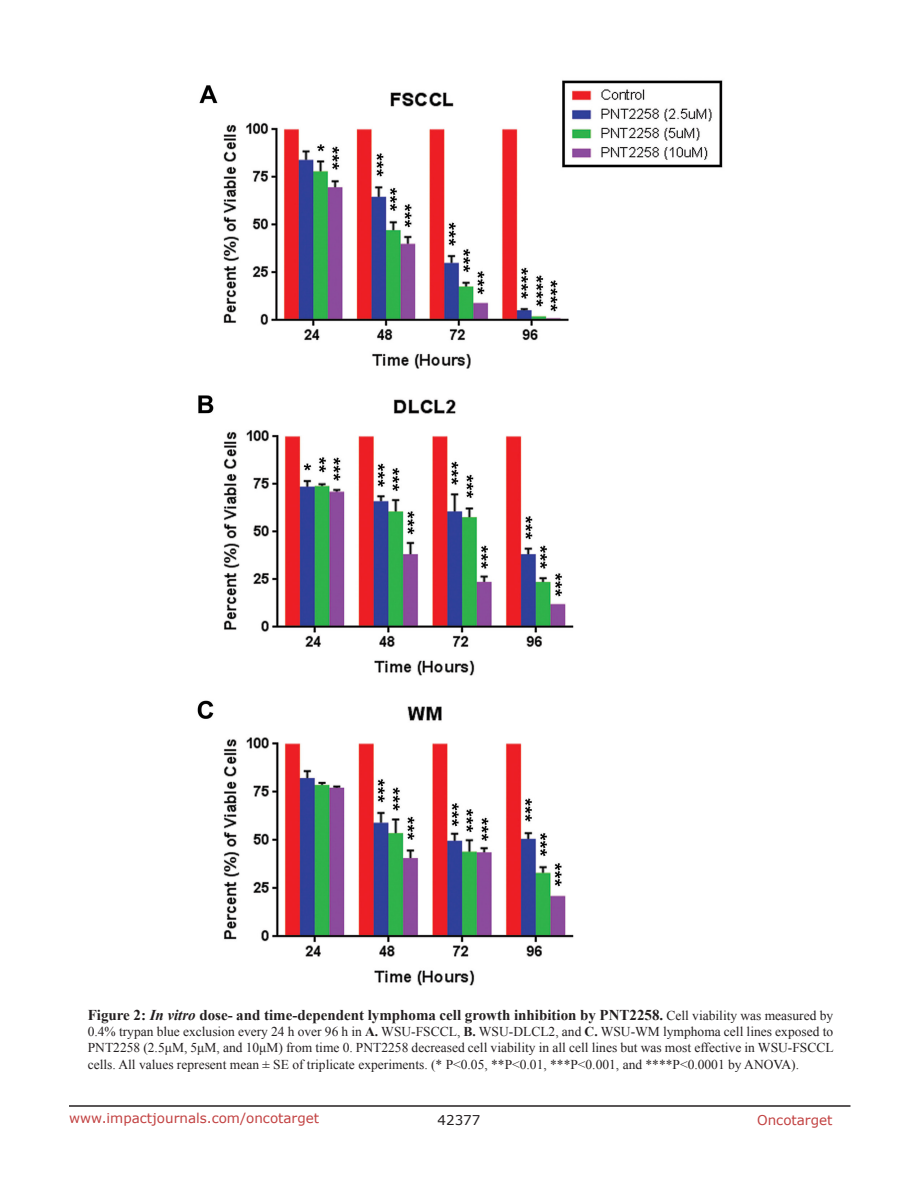
<style>
.page{position:relative;width:918px;height:1188px;background:#fff}
.page>*{position:absolute;margin:0;border:0;box-sizing:border-box;transform-origin:0 0}
.t1{font:700 15px "Times New Roman";color:#231f20}
.t2{font:13.5px/16.2px "Times New Roman";color:#231f20;text-align:justify}
.t3{font:13.5px "Verdana";color:#c24141}
.t4{font:13.5px "Verdana";color:#231f20}
.s1{font-style:italic}
.s2{font-weight:400;font-size:13.5px}
.s3{font-weight:700}
</style>
<div class="page">
<hr style="left:69px;top:1105px;width:781px;height:2px;background:#231f20">
<img style="left:197px;top:80px;width:526px;height:906px">
<p class="t1" style="left:88px;top:1005px;width:747px">Figure 2: <span class="s1">In vitro</span> dose- and time-dependent lymphoma cell growth inhibition by PNT2258. <span class="s2">Cell viability was measured by</span></p>
<p class="t2" style="left:88px;top:1023px;width:747px">0.4% trypan blue exclusion every 24 h over 96 h in <span class="s3">A.</span> WSU-FSCCL, <span class="s3">B.</span> WSU-DLCL2, and <span class="s3">C.</span> WSU-WM lymphoma cell lines exposed to PNT2258 (2.5μM, 5μM, and 10μM) from time 0. PNT2258 decreased cell viability in all cell lines but was most effective in WSU-FSCCL cells. All values represent mean ± SE of triplicate experiments. (* P&lt;0.05, **P&lt;0.01, ***P&lt;0.001, and ****P&lt;0.0001 by ANOVA).</p>
<p class="t3" style="left:69px;top:1109px;width:252px">www.impactjournals.com/oncotarget</p>
<p class="t4" style="left:438px;top:1111px;width:44px">42377</p>
<p class="t3" style="left:757px;top:1111px;width:77px">Oncotarget</p>
</div>
